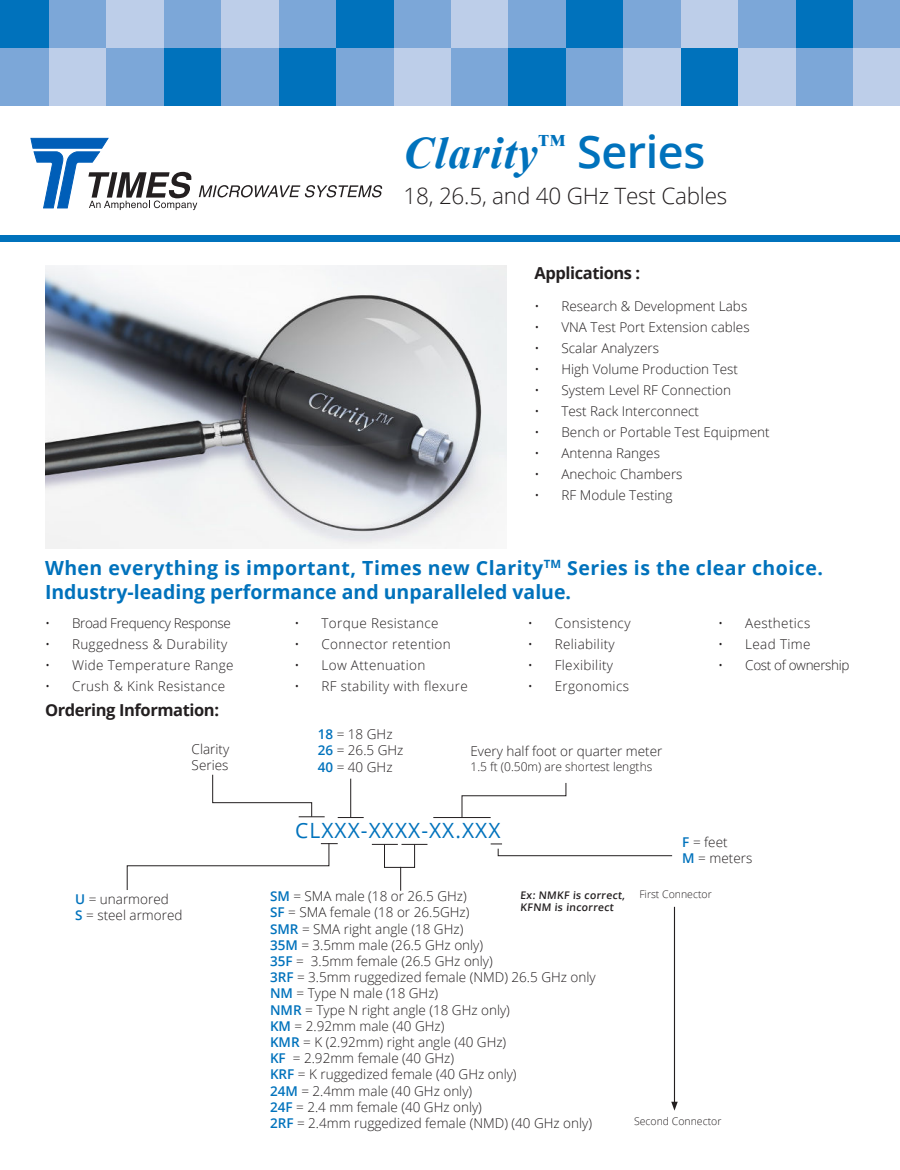
<style>
.page{position:relative;width:900px;height:1170px;background:#fff}
.page>*{position:absolute;margin:0;border:0;box-sizing:border-box;transform-origin:0 0}
.t1{font:italic 700 45px "Times New Roman";letter-spacing:.025em;color:#0072bc}
.t2{font:300 22.5px "Open Sans";letter-spacing:-.01em;color:#231f20}
.t3{font:21px "Open Sans";letter-spacing:.05em;color:#0072bc}
.t4{font:700 19.5px/24px "Open Sans";letter-spacing:.025em;color:#0072bc}
.t5{font:700 16.5px "Open Sans";letter-spacing:-.025em;color:#231f20}
.t6{font:300 13.5px/16.2px "Open Sans";color:#231f20}
.t7{font:300 13.5px "Open Sans";letter-spacing:.025em;color:#231f20}
.t8{font:300 13.5px "Open Sans";letter-spacing:-.025em;color:#231f20}
.t9{font:300 12px "Open Sans";color:#231f20}
.t10{font:600 10.5px/12.6px "Open Sans";color:#231f20}
.t11{font:300 10.5px "Open Sans";color:#231f20}
.s1{font-family:"Open Sans";font-weight:600;font-style:normal}
.s2{font-weight:600;color:#0072bc}
</style>
<div class="page">
<svg style="left:30px;top:137px;width:352px;height:73px"></svg>
<div style="left:0;top:235px;width:900px;height:7px;background:#0072bc"></div>
<img style="left:45px;top:266px;width:462px;height:283px">
<hr style="left:350px;top:779px;width:1px;height:39px;background:#231f20">
<hr style="left:433px;top:817px;width:58px;height:1px;background:#231f20">
<svg style="left:338px;top:817px;width:26px;height:1px"></svg>
<svg style="left:212px;top:774px;width:113px;height:44px"></svg>
<svg style="left:491px;top:844px;width:182px;height:12px"></svg>
<svg style="left:126px;top:843px;width:212px;height:47px"></svg>
<svg style="left:372px;top:844px;width:55px;height:47px"></svg>
<svg style="left:461px;top:783px;width:106px;height:35px"></svg>
<hr style="left:674px;top:907px;width:1px;height:197px;background:#231f20">
<svg style="left:671px;top:1102px;width:7px;height:9px"></svg>
<div style="left:0;top:0;width:49px;height:48px;background:#0072bc"></div>
<div style="left:49px;top:0;width:57px;height:48px;background:#7ca7d8"></div>
<div style="left:106px;top:0;width:58px;height:48px;background:#bdcee9"></div>
<div style="left:164px;top:0;width:57px;height:48px;background:#7ca7d8"></div>
<div style="left:221px;top:0;width:58px;height:48px;background:#bdcee9"></div>
<div style="left:279px;top:0;width:57px;height:48px;background:#7ca7d8"></div>
<div style="left:336px;top:0;width:58px;height:48px;background:#0072bc"></div>
<div style="left:394px;top:0;width:57px;height:48px;background:#7ca7d8"></div>
<div style="left:451px;top:0;width:58px;height:48px;background:#bdcee9"></div>
<div style="left:509px;top:0;width:57px;height:48px;background:#7ca7d8"></div>
<div style="left:566px;top:0;width:58px;height:48px;background:#0072bc"></div>
<div style="left:624px;top:0;width:57px;height:48px;background:#7ca7d8"></div>
<div style="left:681px;top:0;width:58px;height:48px;background:#bdcee9"></div>
<div style="left:739px;top:0;width:57px;height:48px;background:#7ca7d8"></div>
<div style="left:796px;top:0;width:58px;height:48px;background:#0072bc"></div>
<div style="left:854px;top:0;width:46px;height:48px;background:#7ca7d8"></div>
<div style="left:0;top:48px;width:49px;height:58px;background:#7ca7d8"></div>
<div style="left:49px;top:48px;width:57px;height:58px;background:#bdcee9"></div>
<div style="left:106px;top:48px;width:58px;height:58px;background:#7ca7d8"></div>
<div style="left:164px;top:48px;width:57px;height:58px;background:#0072bc"></div>
<div style="left:221px;top:48px;width:58px;height:58px;background:#7ca7d8"></div>
<div style="left:279px;top:48px;width:57px;height:58px;background:#0072bc"></div>
<div style="left:336px;top:48px;width:58px;height:58px;background:#7ca7d8"></div>
<div style="left:394px;top:48px;width:57px;height:58px;background:#bdcee9"></div>
<div style="left:451px;top:48px;width:58px;height:58px;background:#7ca7d8"></div>
<div style="left:509px;top:48px;width:57px;height:58px;background:#0072bc"></div>
<div style="left:566px;top:48px;width:58px;height:58px;background:#7ca7d8"></div>
<div style="left:624px;top:48px;width:57px;height:58px;background:#bdcee9"></div>
<div style="left:681px;top:48px;width:58px;height:58px;background:#0072bc"></div>
<div style="left:739px;top:48px;width:57px;height:58px;background:#bdcee9"></div>
<div style="left:796px;top:48px;width:58px;height:58px;background:#7ca7d8"></div>
<div style="left:854px;top:48px;width:46px;height:58px;background:#bdcee9"></div>
<h1 class="t1" style="left:404px;top:138px;width:303px">Clarity<sup>™</sup> <span class="s1">Series</span></h1>
<h2 class="t2" style="left:404px;top:187px;width:325px">18, 26.5, and 40 GHz Test Cables</h2>
<p class="t5" style="left:534px;top:266px;width:107px">Applications :</p>
<p class="t6" style="left:534px;top:299px;width:214px">• Research &amp; Development Labs</p>
<p class="t6" style="left:534px;top:320px;width:217px">• VNA Test Port Extension cables</p>
<p class="t6" style="left:534px;top:341px;width:126px">• Scalar Analyzers</p>
<p class="t6" style="left:534px;top:362px;width:205px">• High Volume Production Test</p>
<p class="t6" style="left:534px;top:383px;width:198px">• System Level RF Connection</p>
<p class="t6" style="left:534px;top:404px;width:166px">• Test Rack Interconnect</p>
<p class="t6" style="left:534px;top:425px;width:237px">• Bench or Portable Test Equipment</p>
<p class="t6" style="left:534px;top:446px;width:127px">• Antenna Ranges</p>
<p class="t6" style="left:534px;top:467px;width:150px">• Anechoic Chambers</p>
<p class="t6" style="left:534px;top:488px;width:140px">• RF Module Testing</p>
<h3 class="t4" style="left:45px;top:557px;width:779px">When everything is important, Times new Clarity<sup>TM</sup> Series is the clear choice.<br>Industry-leading performance and unparalleled value.</h3>
<p class="t8" style="left:45px;top:617px;width:187px">• Broad Frequency Response</p>
<p class="t7" style="left:45px;top:638px;width:184px">• Ruggedness &amp; Durability</p>
<p class="t7" style="left:45px;top:659px;width:190px">• Wide Temperature Range</p>
<p class="t7" style="left:45px;top:680px;width:182px">• Crush &amp; Kink Resistance</p>
<p class="t5" style="left:45px;top:703px;width:176px">Ordering Information:</p>
<p class="t6" style="left:192px;top:742px;width:39px">Clarity<br>Series</p>
<p class="t7" style="left:295px;top:617px;width:146px">• Torque Resistance</p>
<p class="t7" style="left:295px;top:638px;width:158px">• Connector retention</p>
<p class="t7" style="left:295px;top:659px;width:132px">• Low Attenuation</p>
<p class="t7" style="left:295px;top:680px;width:175px">• RF stability with flexure</p>
<p class="t7" style="left:528px;top:617px;width:104px">• Consistency</p>
<p class="t7" style="left:528px;top:638px;width:88px">• Reliability</p>
<p class="t7" style="left:528px;top:659px;width:87px">• Flexibility</p>
<p class="t7" style="left:528px;top:680px;width:103px">• Ergonomics</p>
<p class="t6" style="left:318px;top:728px;width:87px"><span class="s2">18</span> = 18 GHz<br><span class="s2">26</span> = 26.5 GHz<br><span class="s2">40</span> = 40 GHz</p>
<p class="t6" style="left:470px;top:744px;width:193px">Every half foot or quarter meter</p>
<p class="t9" style="left:470px;top:761px;width:183px">1.5 ft (0.50m) are shortest lengths</p>
<h3 class="t3" style="left:295px;top:822px;width:207px">CLXXX-XXXX-XX.XXX</h3>
<p class="t7" style="left:718px;top:617px;width:94px">• Aesthetics</p>
<p class="t7" style="left:718px;top:638px;width:94px">• Lead Time</p>
<p class="t8" style="left:718px;top:659px;width:133px">• Cost of ownership</p>
<p class="t6" style="left:682px;top:835px;width:71px"><span class="s2">F</span> = feet<br><span class="s2">M</span> = meters</p>
<p class="t10" style="left:520px;top:890px;width:107px">Ex: NMKF is correct,<br>KFNM is incorrect</p>
<p class="t11" style="left:639px;top:890px;width:74px">First Connector</p>
<p class="t6" style="left:75px;top:892px;width:109px"><span class="s2">U</span> = unarmored<br><span class="s2">S</span> = steel armored</p>
<p class="t6" style="left:270px;top:889px;width:327px"><span class="s2">SM</span> = SMA male (18 or 26.5 GHz)<br><span class="s2">SF</span> = SMA female (18 or 26.5GHz)<br><span class="s2">SMR</span> = SMA right angle (18 GHz)<br><span class="s2">35M</span> = 3.5mm male (26.5 GHz only)<br><span class="s2">35F</span> = 3.5mm female (26.5 GHz only)<br><span class="s2">3RF</span> = 3.5mm ruggedized female (NMD) 26.5 GHz only<br><span class="s2">NM</span> = Type N male (18 GHz)<br><span class="s2">NMR</span> = Type N right angle (18 GHz only)<br><span class="s2">KM</span> = 2.92mm male (40 GHz)<br><span class="s2">KMR</span> = K (2.92mm) right angle (40 GHz)<br><span class="s2">KF</span> = 2.92mm female (40 GHz)<br><span class="s2">KRF</span> = K ruggedized female (40 GHz only)<br><span class="s2">24M</span> = 2.4mm male (40 GHz only)<br><span class="s2">24F</span> = 2.4 mm female (40 GHz only)<br><span class="s2">2RF</span> = 2.4mm ruggedized female (NMD) (40 GHz only)</p>
<p class="t11" style="left:634px;top:1117px;width:89px">Second Connector</p>
</div>
